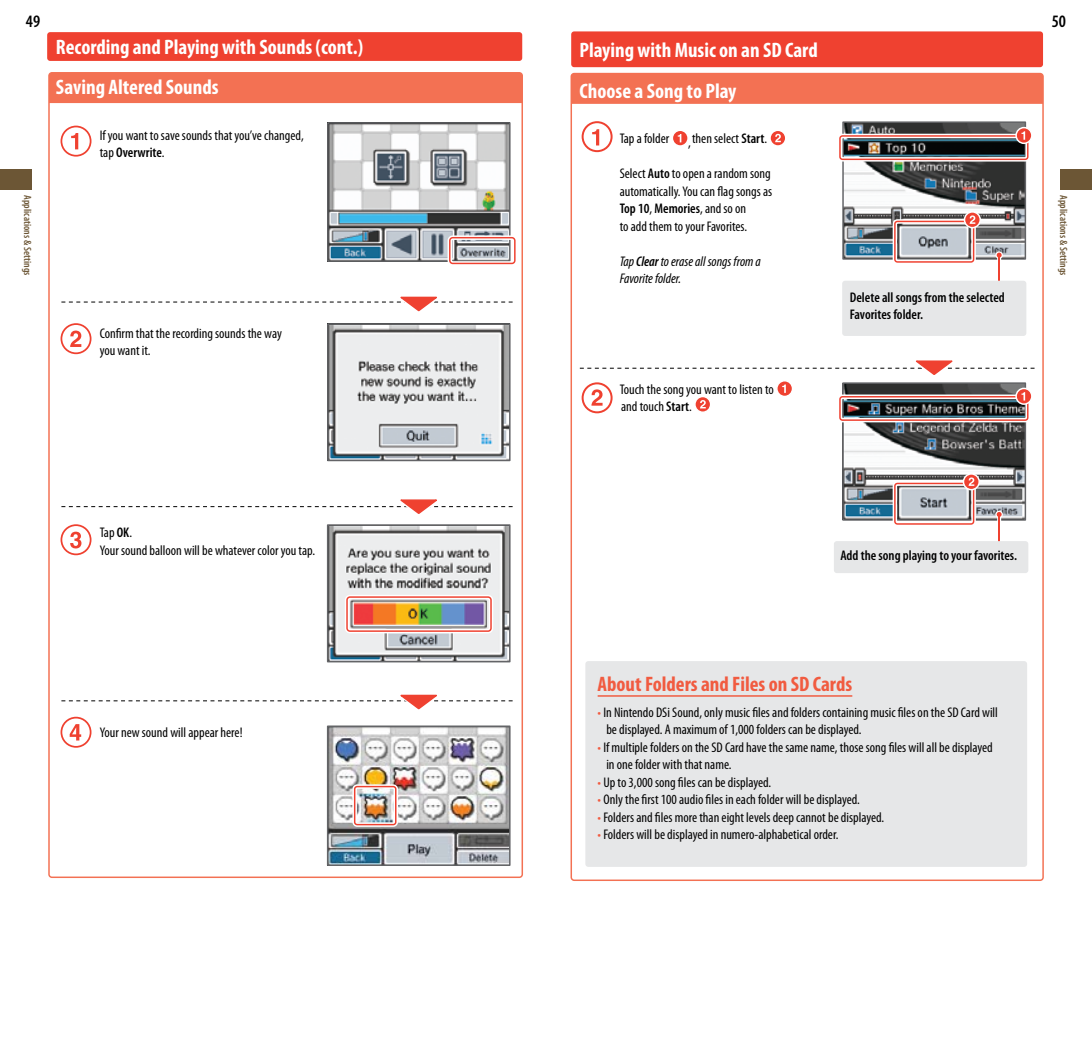
<style>
.page{position:relative;width:1092px;height:1043px;background:#fff}
.page>*{position:absolute;margin:0;border:0;box-sizing:border-box;transform-origin:0 0}
.t1{font:700 condensed 21px/40.2px "Myriad Pro";color:#fff}
.t2{font:700 condensed 21px "Myriad Pro";color:#f15b40}
.t3{font:600 condensed 17.5px "Myriad Pro";color:#000}
.t4{font:condensed 14px/17.5px "Myriad Pro";color:#000}
.t5{font:600 condensed 14px/17.5px "Myriad Pro";color:#000}
.t6{font:italic condensed 14px/17.5px "Myriad Pro";color:#000}
.t7{font:600 condensed 10.5px "Myriad Pro";color:#6c5635}
.s1{font-weight:600}
.s2{color:#f15b40}
</style>
<div class="page">
<img style="left:844px;top:123px;width:180px;height:134px">
<div style="left:842px;top:121px;width:184px;height:138px;border:1px solid #636467"></div>
<div style="left:581px;top:121px;width:31px;height:31px;border:2px solid #ef4130;border-radius:50%"></div>
<svg style="left:592px;top:129px;width:7px;height:16px"></svg>
<div style="left:581px;top:382px;width:31px;height:31px;border:2px solid #ef4130;border-radius:50%"></div>
<div style="left:892px;top:219px;width:83px;height:45px;border:4px solid #fff;border-radius:3px"></div>
<div style="left:894px;top:220px;width:80px;height:42px;border:1px solid #ef4130;border-radius:3px"></div>
<div style="left:837px;top:134px;width:192px;height:27px;border:4px solid #fff;border-radius:3px"></div>
<div style="left:839px;top:135px;width:189px;height:25px;border:1px solid #ef4130;border-radius:3px"></div>
<svg style="left:1016px;top:127px;width:15px;height:16px"></svg>
<div style="left:1015px;top:127px;width:17px;height:17px;border:1px solid #fff;border-radius:50%"></div>
<svg style="left:1021px;top:131px;width:4px;height:9px"></svg>
<svg style="left:964px;top:212px;width:16px;height:15px"></svg>
<div style="left:963px;top:211px;width:17px;height:17px;border:1px solid #fff;border-radius:50%"></div>
<svg style="left:969px;top:215px;width:6px;height:9px"></svg>
<div style="left:571px;top:74px;width:471px;height:30px;background:#f37153"></div>
<div style="left:571px;top:31px;width:471px;height:36px;background:#ef4130;border-radius:3px"></div>
<svg style="left:997px;top:258px;width:4px;height:22px"></svg>
<div style="left:995px;top:251px;width:7px;height:8px;border:2px solid #fff;border-radius:50%"></div>
<hr style="left:998px;top:254px;width:1px;height:31px;background:#ef4130">
<svg style="left:996px;top:252px;width:5px;height:5px"></svg>
<img style="left:844px;top:408px;width:180px;height:110px">
<div style="left:842px;top:382px;width:184px;height:138px;border:1px solid #636467"></div>
<div style="left:837px;top:394px;width:192px;height:28px;border:4px solid #fff;border-radius:3px"></div>
<div style="left:839px;top:396px;width:189px;height:25px;border:1px solid #ef4130;border-radius:3px"></div>
<div style="left:892px;top:481px;width:83px;height:45px;border:4px solid #fff;border-radius:3px"></div>
<div style="left:894px;top:482px;width:80px;height:42px;border:1px solid #ef4130;border-radius:3px"></div>
<svg style="left:963px;top:474px;width:16px;height:15px"></svg>
<div style="left:962px;top:473px;width:17px;height:17px;border:1px solid #fff;border-radius:50%"></div>
<svg style="left:968px;top:477px;width:6px;height:8px"></svg>
<svg style="left:997px;top:517px;width:4px;height:24px"></svg>
<div style="left:995px;top:510px;width:7px;height:8px;border:2px solid #fff;border-radius:50%"></div>
<hr style="left:998px;top:513px;width:1px;height:33px;background:#ef4130">
<svg style="left:996px;top:511px;width:5px;height:5px"></svg>
<div style="left:585px;top:661px;width:442px;height:205px;background:#e6e7e8;border-radius:3px"></div>
<hr style="left:597px;top:695px;width:255px;height:1px;background:#f15b40">
<img style="left:329px;top:124px;width:179px;height:136px">
<div style="left:327px;top:122px;width:183px;height:140px;border:1px solid #636467"></div>
<div style="left:61px;top:126px;width:30px;height:30px;border:2px solid #ef4130;border-radius:50%"></div>
<svg style="left:71px;top:133px;width:7px;height:16px"></svg>
<img style="left:329px;top:526px;width:179px;height:134px">
<div style="left:327px;top:524px;width:183px;height:138px;border:1px solid #636467"></div>
<div style="left:345px;top:594px;width:148px;height:39px;border:4px solid #fff;border-radius:3px"></div>
<div style="left:346px;top:596px;width:145px;height:35px;border:1px solid #ef4130;border-radius:3px"></div>
<div style="left:447px;top:235px;width:70px;height:30px;border:4px solid #fff;border-radius:3px"></div>
<div style="left:449px;top:237px;width:66px;height:27px;border:1px solid #ef4130;border-radius:3px"></div>
<img style="left:329px;top:325px;width:179px;height:134px">
<div style="left:327px;top:323px;width:183px;height:138px;border:1px solid #636467"></div>
<div style="left:61px;top:323px;width:30px;height:31px;border:2px solid #ef4130;border-radius:50%"></div>
<svg style="left:70px;top:330px;width:11px;height:17px"></svg>
<div style="left:61px;top:524px;width:30px;height:31px;border:2px solid #ef4130;border-radius:50%"></div>
<svg style="left:70px;top:531px;width:11px;height:17px"></svg>
<div style="left:61px;top:716px;width:30px;height:31px;border:2px solid #ef4130;border-radius:50%"></div>
<svg style="left:70px;top:724px;width:11px;height:16px"></svg>
<img style="left:329px;top:727px;width:179px;height:136px">
<div style="left:327px;top:725px;width:183px;height:140px;border:1px solid #636467"></div>
<div style="left:352px;top:784px;width:46px;height:42px;border:4px solid #fff;border-radius:3px"></div>
<div style="left:354px;top:785px;width:42px;height:40px;border:1px solid #ef4130;border-radius:3px"></div>
<div style="left:842px;top:280px;width:184px;height:56px;background:#e6e7e8;border-radius:3px"></div>
<div style="left:833px;top:541px;width:195px;height:32px;background:#e6e7e8;border-radius:3px"></div>
<div style="left:50px;top:74px;width:471px;height:29px;background:#f37153"></div>
<div style="left:47px;top:32px;width:475px;height:29px;background:#ef4130;border-radius:3px"></div>
<svg style="left:61px;top:694px;width:451px;height:16px"></svg>
<svg style="left:61px;top:499px;width:451px;height:15px"></svg>
<svg style="left:61px;top:296px;width:451px;height:16px"></svg>
<div style="left:0;top:169px;width:32px;height:21px;background:#6c5635"></div>
<div style="left:1059px;top:169px;width:32px;height:21px;background:#6c5635"></div>
<svg style="left:672px;top:130px;width:16px;height:16px"></svg>
<div style="left:671px;top:129px;width:17px;height:18px;border:1px solid #fff;border-radius:50%"></div>
<svg style="left:677px;top:134px;width:4px;height:8px"></svg>
<svg style="left:770px;top:130px;width:15px;height:16px"></svg>
<div style="left:769px;top:129px;width:17px;height:18px;border:1px solid #fff;border-radius:50%"></div>
<svg style="left:775px;top:134px;width:5px;height:8px"></svg>
<svg style="left:694px;top:396px;width:16px;height:16px"></svg>
<div style="left:694px;top:395px;width:17px;height:18px;border:1px solid #fff;border-radius:50%"></div>
<svg style="left:579px;top:360px;width:455px;height:48px"></svg>
<p class="t3" style="left:26px;top:10px;width:16px">49</p>
<p class="t7" style="left:34px;top:195px;width:81px;rotate:90deg">Applications &amp; Settings</p>
<h1 class="t1" style="left:56px;top:26px;width:308px">Recording and Playing with Sounds (cont.)<br>Saving Altered Sounds</h1>
<p class="t4" style="left:100px;top:126px;width:205px">If you want to save sounds that you’ve changed, tap <span class="s1">Overwrite</span>.</p>
<p class="t4" style="left:100px;top:324px;width:184px">Confirm that the recording sounds the way you want it.</p>
<p class="t4" style="left:100px;top:523px;width:217px">Tap <span class="s1">OK</span>.<br>Your sound balloon will be whatever color you tap.</p>
<p class="t4" style="left:100px;top:723px;width:144px">Your new sound will appear here!</p>
<h1 class="t1" style="left:579px;top:30px;width:240px">Playing with Music on an SD Card<br>Choose a Song to Play</h1>
<p class="t4" style="left:619px;top:130px;width:51px">Tap a folder</p>
<p class="t4" style="left:688px;top:130px;width:81px">, then select <span class="s1">Start</span>.</p>
<p class="t4" style="left:619px;top:165px;width:154px">Select <span class="s1">Auto</span> to open a random song automatically.You can flag songs as<br><span class="s1">Top 10</span>, <span class="s1">Memories</span>, and so on<br>to add them to your Favorites.</p>
<p class="t6" style="left:619px;top:252px;width:143px">Tap <span class="s1">Clear</span> to erase all songs from a<br>Favorite folder.</p>
<p class="t4" style="left:619px;top:380px;width:156px">Touch the song you want to listen to and touch <span class="s1">Start</span>.</p>
<p class="t5" style="left:849px;top:288px;width:157px">Delete all songs from the selected<br>Favorites folder.</p>
<p class="t3" style="left:1051px;top:10px;width:16px">50</p>
<p class="t7" style="left:1069px;top:195px;width:81px;rotate:90deg">Applications &amp; Settings</p>
<p class="t5" style="left:840px;top:546px;width:178px">Add the song playing to your favorites.</p>
<h1 class="t2" style="left:597px;top:671px;width:256px">About Folders and Files on SD Cards</h1>
<p class="t4" style="left:606px;top:703px;width:393px;text-indent:-9px"><span class="s2">•</span> In Nintendo DSi Sound, only music files and folders containing music files on the SD Card will be displayed. A maximum of 1,000 folders can be displayed.</p>
<p class="t4" style="left:606px;top:738px;width:388px;text-indent:-9px"><span class="s2">•</span> If multiple folders on the SD Card have the same name, those song files will all be displayed in one folder with that name.</p>
<p class="t4" style="left:597px;top:773px;width:175px"><span class="s2">•</span> Up to 3,000 song files can be displayed.</p>
<p class="t4" style="left:597px;top:790px;width:264px"><span class="s2">•</span> Only the first 100 audio files in each folder will be displayed.</p>
<p class="t4" style="left:597px;top:808px;width:288px"><span class="s2">•</span> Folders and files more than eight levels deep cannot be displayed.</p>
<p class="t4" style="left:597px;top:825px;width:242px"><span class="s2">•</span> Folders will be displayed in numero-alphabetical order.</p>
</div>
